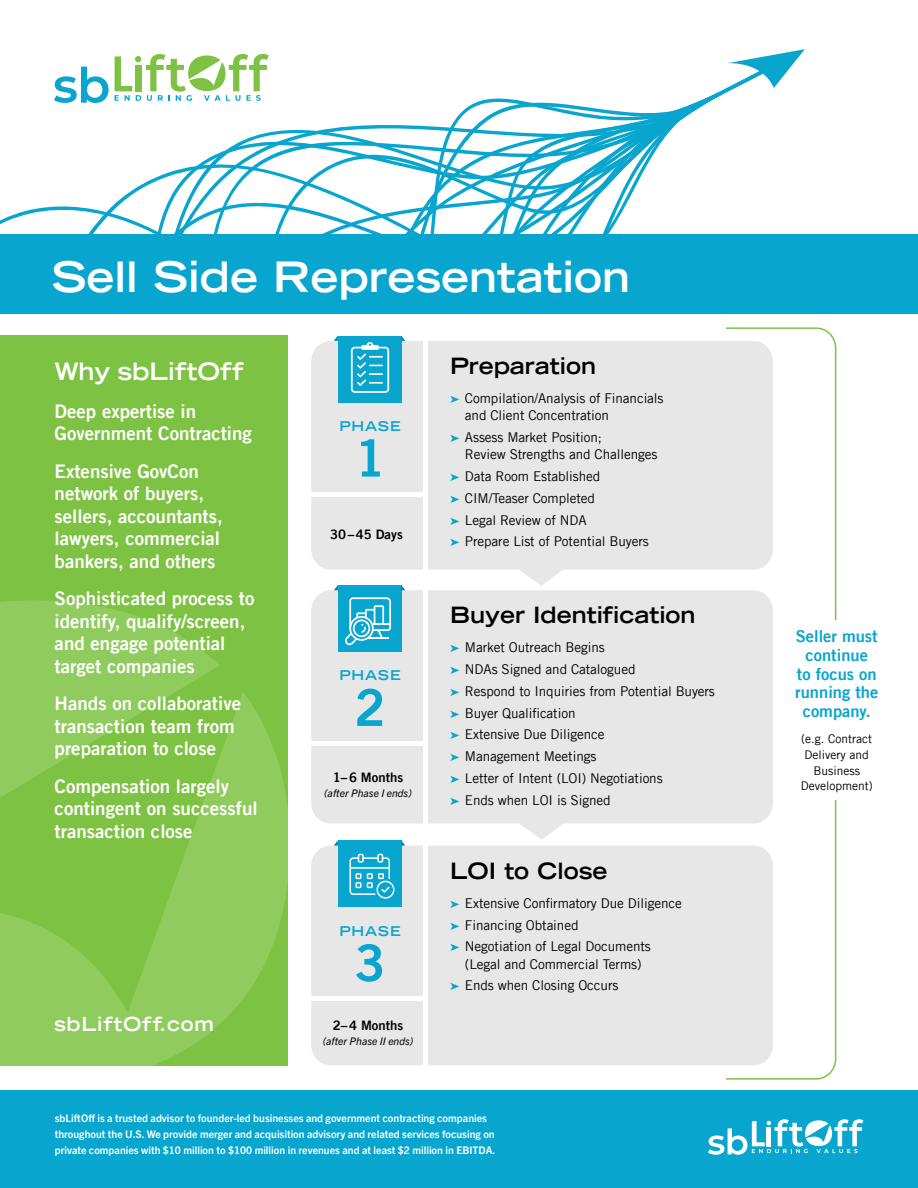
<style>
.page{position:relative;width:918px;height:1188px;background:#fff}
.page>*{position:absolute;margin:0;border:0;box-sizing:border-box;transform-origin:0 0}
.t1{font:51px "Trade Gothic LT Bold Two";color:#08a5cf}
.t2{font:700 expanded 42px "Trade Gothic LT Std";color:#fff}
.t3{font:700 expanded 24px "Trade Gothic LT Std";color:#fff}
.t4{font:700 expanded 22.5px "Trade Gothic LT Std";color:#000}
.t5{font:700 expanded 19.35px "Trade Gothic LT Std";letter-spacing:.04em;color:#fff}
.t6{font:18.75px/22.5px "Trade Gothic LT Bold Two";color:#fff}
.t7{font:16.5px/18.8px "Trade Gothic LT Bold Two";color:#08a5cf;text-align:center}
.t8{font:13.5px/21.8px "Trade Gothic LT";letter-spacing:-.005em;color:#000}
.t9{font:700 expanded 13.5px "Trade Gothic LT Std";letter-spacing:.06em;color:#08a5cf}
.t10{font:13.05px "Trade Gothic LT Bold Two";color:#000}
.t11{font:12px/15.8px "Trade Gothic LT";color:#000;text-align:center}
.t12{font:700 10.5px/15.6px "Trade Gothic Next LT Pro";color:#fff}
.t13{font:italic 10.5px "Trade Gothic Next LT Pro";color:#000}
.s1{color:#08a5cf}
</style>
<div class="page">
<svg style="left:96px;top:65px;width:618px;height:169px"></svg>
<svg style="left:712px;top:49px;width:93px;height:50px"></svg>
<div style="left:0;top:335px;width:288px;height:730px;background:#7dc242"></div>
<div style="left:0;top:234px;width:918px;height:80px;background:#08a5cf"></div>
<svg style="left:311px;top:341px;width:413px;height:245px;background:#e8e8e8"></svg>
<svg style="left:311px;top:590px;width:413px;height:249px;background:#e8e8e8"></svg>
<div style="left:311px;top:846px;width:462px;height:219px;background:#e7e7e7;border-radius:20px"></div>
<div style="left:0;top:1090px;width:918px;height:98px;background:#08a5cf"></div>
<svg style="left:708px;top:1119px;width:155px;height:36px"></svg>
<svg style="left:54px;top:67px;width:55px;height:36px"></svg>
<svg style="left:115px;top:54px;width:154px;height:47px"></svg>
<div style="left:338px;top:336px;width:63px;height:66px;background:#08a5cf"></div>
<svg style="left:401px;top:336px;width:4px;height:5px"></svg>
<svg style="left:334px;top:336px;width:4px;height:5px"></svg>
<div style="left:338px;top:585px;width:63px;height:67px;background:#08a5cf"></div>
<svg style="left:401px;top:585px;width:4px;height:5px"></svg>
<svg style="left:334px;top:585px;width:4px;height:5px"></svg>
<div style="left:338px;top:840px;width:63px;height:67px;background:#08a5cf"></div>
<svg style="left:401px;top:840px;width:4px;height:6px"></svg>
<svg style="left:334px;top:840px;width:4px;height:6px"></svg>
<svg style="left:351px;top:342px;width:38px;height:51px"></svg>
<div style="left:423px;top:341px;width:5px;height:229px;background:#fff"></div>
<div style="left:423px;top:590px;width:5px;height:235px;background:#fff"></div>
<div style="left:423px;top:846px;width:5px;height:224px;background:#fff"></div>
<div style="left:311px;top:492px;width:115px;height:5px;background:#fff"></div>
<div style="left:311px;top:741px;width:115px;height:5px;background:#fff"></div>
<div style="left:311px;top:996px;width:115px;height:5px;background:#fff"></div>
<svg style="left:345px;top:597px;width:46px;height:48px"></svg>
<svg style="left:349px;top:853px;width:42px;height:43px"></svg>
<div style="left:377px;top:881px;width:18px;height:18px;border:2px solid #fff;border-radius:50%"></div>
<svg style="left:0;top:600px;width:219px;height:92px;fill:#90cb5e"></svg>
<svg style="left:0;top:692px;width:288px;height:374px;fill:#90cb5e"></svg>
<svg style="left:724px;top:327px;width:113px;height:753px"></svg>
<div style="left:791px;top:620px;width:91px;height:180px;background:#fff"></div>
<h2 class="t2" style="left:52px;top:249px;width:580px">Sell Side Representation</h2>
<h3 class="t3" style="left:55px;top:356px;width:191px">Why sbLiftOff</h3>
<h3 class="t6" style="left:55px;top:399px;width:199px">Deep expertise in<br>Government Contracting</h3>
<h3 class="t6" style="left:55px;top:459px;width:170px">Extensive GovCon network of buyers, sellers, accountants, lawyers, commercial bankers, and others</h3>
<h3 class="t6" style="left:55px;top:587px;width:201px">Sophisticated process to identify, qualify/screen, and engage potential target companies</h3>
<h3 class="t6" style="left:55px;top:692px;width:188px">Hands on collaborative transaction team from preparation to close</h3>
<h3 class="t6" style="left:55px;top:774px;width:205px">Compensation largely contingent on successful transaction close</h3>
<h3 class="t5" style="left:54px;top:1011px;width:161px">sbLiftOff.com</h3>
<p class="t9" style="left:340px;top:417px;width:62px">PHASE</p>
<h1 class="t1" style="left:354px;top:427px;width:33px">1</h1>
<p class="t10" style="left:330px;top:526px;width:74px">30–45 Days</p>
<p class="t9" style="left:340px;top:667px;width:62px">PHASE</p>
<h1 class="t1" style="left:354px;top:676px;width:33px">2</h1>
<p class="t10" style="left:333px;top:769px;width:72px">1–6 Months</p>
<p class="t13" style="left:324px;top:786px;width:89px">(after Phase I ends)</p>
<p class="t9" style="left:340px;top:922px;width:62px">PHASE</p>
<h1 class="t1" style="left:354px;top:931px;width:33px">3</h1>
<p class="t10" style="left:333px;top:1017px;width:72px">2–4 Months</p>
<p class="t13" style="left:323px;top:1034px;width:92px">(after Phase II ends)</p>
<h3 class="t4" style="left:450px;top:351px;width:148px">Preparation</h3>
<p class="t8" style="left:465px;top:390px;width:200px;line-height:17.2px;text-indent:-15px"><span class="s1">➤</span> Compilation/Analysis of Financials and Client Concentration</p>
<p class="t8" style="left:465px;top:429px;width:194px;line-height:17.2px;text-indent:-15px"><span class="s1">➤</span> Assess Market Position;<br>Review Strengths and Challenges</p>
<p class="t8" style="left:450px;top:465px;width:200px"><span class="s1">➤</span> Data Room Established<br><span class="s1">➤</span> CIM/Teaser Completed<br><span class="s1">➤</span> Legal Review of NDA<br><span class="s1">➤</span> Prepare List of Potential Buyers</p>
<h3 class="t4" style="left:450px;top:600px;width:247px">Buyer Identification</h3>
<p class="t8" style="left:450px;top:637px;width:266px"><span class="s1">➤</span> Market Outreach Begins<br><span class="s1">➤</span> NDAs Signed and Catalogued<br><span class="s1">➤</span> Respond to Inquiries from Potential Buyers <span class="s1">➤</span> Buyer Qualification<br><span class="s1">➤</span> Extensive Due Diligence<br><span class="s1">➤</span> Management Meetings<br><span class="s1">➤</span> Letter of Intent (LOI) Negotiations<br><span class="s1">➤</span> Ends when LOI is Signed</p>
<h3 class="t4" style="left:450px;top:856px;width:159px">LOI to Close</h3>
<p class="t8" style="left:450px;top:892px;width:233px"><span class="s1">➤</span> Extensive Confirmatory Due Diligence <span class="s1">➤</span> Financing Obtained<br><span class="s1">➤</span> Negotiation of Legal Documents</p>
<p class="t8" style="left:450px;top:953px;width:193px;text-indent:15px">(Legal and Commercial Terms) <span class="s1">➤</span> Ends when Closing Occurs</p>
<p class="t12" style="left:55px;top:1110px;width:442px">sbLiftOff is a trusted advisor to founder-led businesses and government contracting companies throughout the U.S. We provide merger and acquisition advisory and related services focusing on private companies with $10 million to $100 million in revenues and at least $2 million in EBITDA.</p>
<p class="t7" style="left:795px;top:627px;width:84px">Seller must continue<br>to focus on running the company.</p>
<p class="t11" style="left:801px;top:731px;width:73px">(e.g. Contract<br>Delivery and<br>Business<br>Development)</p>
</div>
